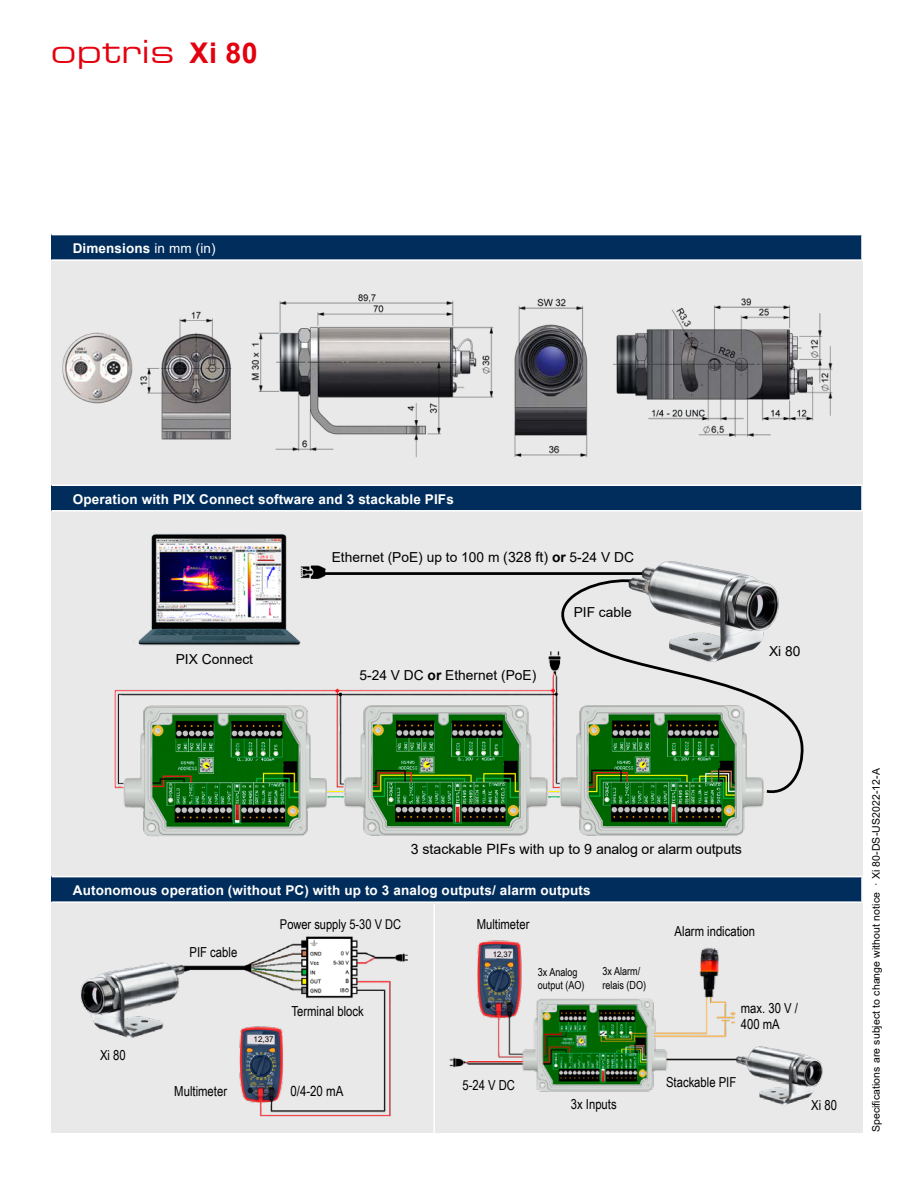
<style>
.page{position:relative;width:918px;height:1188px;background:#fff}
.page>*{position:absolute;margin:0;border:0;box-sizing:border-box;transform-origin:0 0}
.t1{font:31.5px "Eurostile Ex Two Normal";letter-spacing:.01em;color:#e3000f}
.t2{font:14.25px "Arial";letter-spacing:-.005em;color:#000}
.t3{font:13.95px "Arial Narrow";color:#000}
.t4{font:13.8px/16.5px "Arial Narrow";color:#000}
.t5{font:13.8px "Arial";color:#000}
.t6{font:700 13.5px "Arial";letter-spacing:.01em;color:#fff}
.t7{font:13.5px "Arial Narrow";color:#000}
.t8{font:10.95px/13.2px "Arial Narrow";color:#000}
.t9{font:10.5px "Arial";letter-spacing:.01em;color:#000}
.t10{font:7.95px "Arial";color:#000}
.t11{font:7.65px "Arial";color:#000}
.s1{font-family:"Arial";font-weight:700;font-size:28.5px}
.s2{font-weight:400}
.s3{font-size:14.1px}
.s4{font-weight:700}
</style>
<div class="page">
<div style="left:51px;top:261px;width:812px;height:871px;background:#e9e9e9"></div>
<div style="left:51px;top:235px;width:811px;height:25px;background:#002d5b"></div>
<hr style="left:861px;top:235px;width:2px;height:24px;background:#fff">
<hr style="left:51px;top:259px;width:812px;height:2px;background:#fff">
<hr style="left:433px;top:904px;width:2px;height:264px;background:#fff">
<div style="left:52px;top:485px;width:810px;height:26px;background:#002d5b"></div>
<hr style="left:52px;top:485px;width:811px;height:1px;background:#fff">
<hr style="left:861px;top:486px;width:2px;height:24px;background:#fff">
<hr style="left:52px;top:510px;width:811px;height:2px;background:#fff">
<div style="left:52px;top:877px;width:810px;height:25px;background:#002d5b"></div>
<hr style="left:52px;top:876px;width:811px;height:1px;background:#fff">
<hr style="left:861px;top:877px;width:2px;height:24px;background:#fff">
<hr style="left:52px;top:901px;width:811px;height:2px;background:#fff">
<img style="left:449px;top:940px;width:374px;height:165px">
<img style="left:76px;top:936px;width:345px;height:197px">
<img style="left:114px;top:533px;width:690px;height:304px">
<img style="left:62px;top:294px;width:771px;height:164px">
<h1 class="t1" style="left:51px;top:31px;width:208px">optris <span class="s1">Xi 80</span></h1>
<p class="t6" style="left:73px;top:239px;width:144px">Dimensions <span class="s2">in mm (in)</span></p>
<p class="t6" style="left:73px;top:489px;width:383px">Operation with PIX Connect software and 3 stackable PIFs</p>
<p class="t5" style="left:332px;top:547px;width:304px">Ethernet (PoE) up to 100 m <span class="s3">(328 ft)</span> <span class="s4">or</span> 5-24 V DC</p>
<p class="t5" style="left:176px;top:650px;width:79px">PIX Connect</p>
<p class="t5" style="left:359px;top:666px;width:178px">5-24 V DC <span class="s4">or</span> Ethernet (PoE)</p>
<p class="t5" style="left:574px;top:602px;width:60px">PIF cable</p>
<p class="t5" style="left:769px;top:641px;width:33px">Xi 80</p>
<p class="t2" style="left:411px;top:839px;width:333px">3 stackable PIFs with up to 9 analog or alarm outputs</p>
<p class="t6" style="left:73px;top:881px;width:519px">Autonomous operation (without PC) with up to 3 analog outputs/ alarm outputs</p>
<p class="t4" style="left:100px;top:1046px;width:27px">Xi 80</p>
<p class="t4" style="left:190px;top:944px;width:49px">PIF cable</p>
<p class="t7" style="left:280px;top:915px;width:123px">Power supply 5-30 V DC</p>
<p class="t4" style="left:174px;top:1083px;width:54px">Multimeter</p>
<p class="t10" style="left:254px;top:1034px;width:21px">12,37</p>
<p class="t4" style="left:292px;top:1002px;width:74px">Terminal block</p>
<p class="t3" style="left:290px;top:1081px;width:54px">0/4-20 mA</p>
<p class="t4" style="left:477px;top:915px;width:54px">Multimeter</p>
<p class="t11" style="left:493px;top:949px;width:21px">12,37</p>
<p class="t8" style="left:538px;top:965px;width:48px">3x Analog output (AO)</p>
<p class="t8" style="left:603px;top:964px;width:45px">3x Alarm/ relais (DO)</p>
<p class="t4" style="left:462px;top:1076px;width:54px">5-24 V DC</p>
<p class="t4" style="left:571px;top:1095px;width:47px">3x Inputs</p>
<p class="t4" style="left:675px;top:922px;width:82px">Alarm indication</p>
<p class="t4" style="left:741px;top:999px;width:59px">max. 30 V /<br>400 mA</p>
<p class="t4" style="left:666px;top:1074px;width:72px">Stackable PIF</p>
<p class="t4" style="left:811px;top:1096px;width:27px">Xi 80</p>
<p class="t9" style="left:869px;top:1132px;width:366px;rotate:-90deg">Specifications are subject to change without notice · Xi 80-DS-US2022-12-A</p>
</div>
